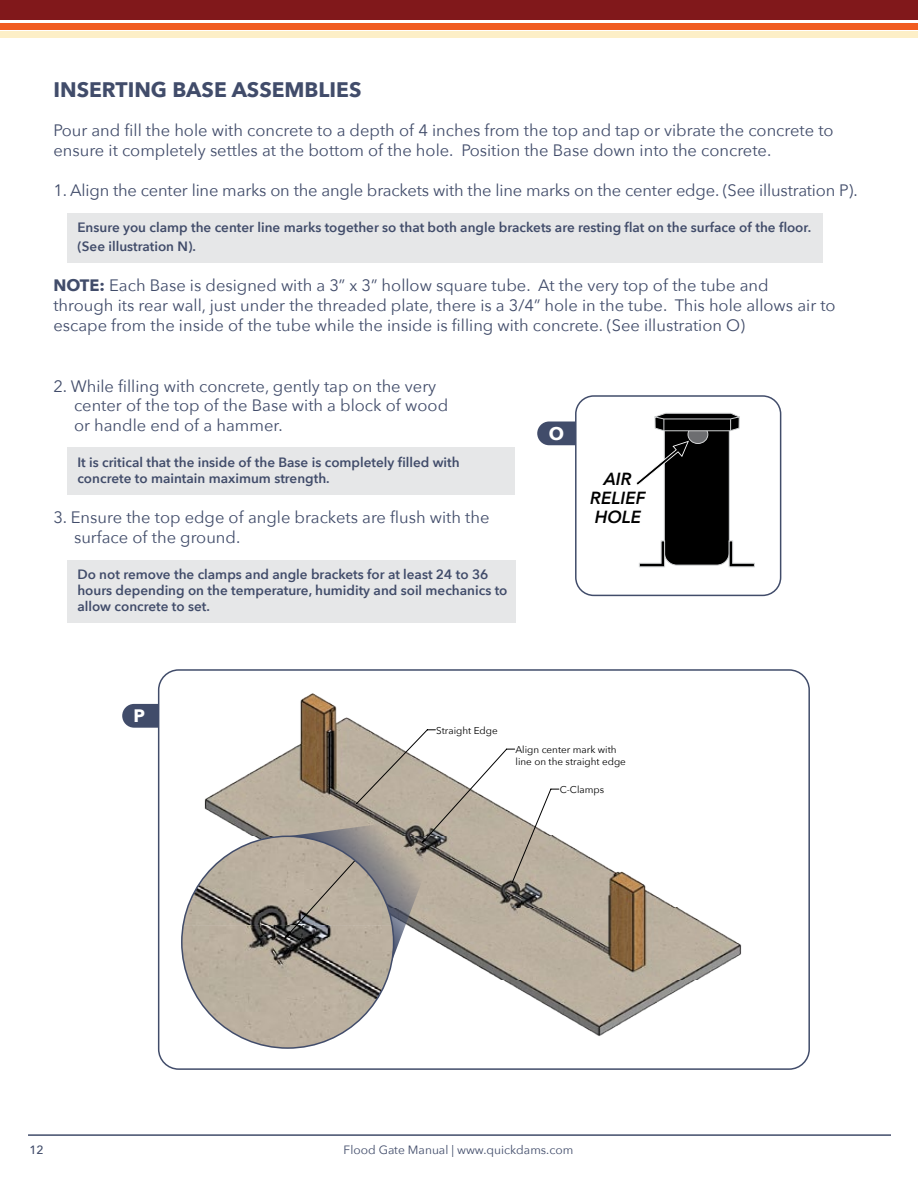
<style>
.page{position:relative;width:918px;height:1188px;background:#fff}
.page>*{position:absolute;margin:0;border:0;box-sizing:border-box;transform-origin:0 0}
.t1{font:700 21px "Avenir Next";color:#414c6a}
.t2{font:19.8px "Century Gothic";color:#000}
.t3{font:18.9px "Avenir Next";color:#000}
.t4{font:700 18px "Avenir Next";color:#fff}
.t5{font:italic 600 17.55px/19.2px "Avenir Next";color:#000;text-align:center}
.t6{font:16.5px/19.8px "Avenir Next";color:#414c6a}
.t7{font:600 13.5px/16.2px "Avenir Next";color:#414c6a}
.t8{font:12px "Avenir Next";color:#414c6a}
.t9{font:500 12px "Avenir Next";color:#414c6a}
.t10{font:10.35px "Century Gothic";color:#000}
.t11{font:9.9px/11.1px "Avenir Next";color:#000}
.s1{font-weight:700}
</style>
<div class="page">
<div style="left:0;top:0;width:918px;height:20px;background:#81181b"></div>
<div style="left:0;top:23px;width:918px;height:6px;background:#f15d22"></div>
<div style="left:0;top:32px;width:918px;height:6px;background:#fdefc7"></div>
<hr style="left:28px;top:1134px;width:863px;height:2px;background:#414c6a">
<div style="left:67px;top:213px;width:756px;height:49px;background:#e6e7e8"></div>
<div style="left:67px;top:447px;width:448px;height:48px;background:#e6e7e8"></div>
<div style="left:67px;top:561px;width:449px;height:62px;background:#e6e7e8"></div>
<div style="left:537px;top:422px;width:68px;height:23px;background:#414c6a;border-radius:12px"></div>
<div style="left:122px;top:704px;width:68px;height:24px;background:#414c6a;border-radius:12px"></div>
<div style="left:576px;top:396px;width:205px;height:199px;background:#fff;border-radius:18px"></div>
<div style="left:664px;top:419px;width:65px;height:146px;background:#000;border-radius:13px"></div>
<div style="left:664px;top:419px;width:66px;height:146px;border:1px solid #d1d3d4;border-radius:13px"></div>
<svg style="left:688px;top:425px;width:20px;height:19px"></svg>
<div style="left:688px;top:425px;width:20px;height:19px;border:1px solid #d1d3d4;border-radius:50%"></div>
<svg style="left:654px;top:413px;width:86px;height:18px"></svg>
<svg style="left:639px;top:541px;width:26px;height:26px"></svg>
<svg style="left:729px;top:541px;width:26px;height:26px"></svg>
<svg style="left:636px;top:441px;width:53px;height:45px"></svg>
<div style="left:575px;top:395px;width:206px;height:201px;border:2px solid #414c6a;border-radius:18px"></div>
<svg style="left:161px;top:672px;width:646px;height:395px"></svg>
<div style="left:158px;top:669px;width:652px;height:401px;border:2px solid #414c6a;border-radius:20px"></div>
<img style="left:183px;top:1022px;width:211px;height:26px">
<hr style="left:182px;top:836px;width:1px;height:212px;background:#c1c0c0">
<hr style="left:917px;top:836px;width:1px;height:212px;background:#c1c0c0">
<hr style="left:182px;top:1187px;width:212px;height:1px;background:#c1c0c0">
<svg style="left:182px;top:729px;width:377px;height:293px"></svg>
<p class="t1" style="left:53px;top:71px;width:310px">INSERTING BASE ASSEMBLIES</p>
<p class="t6" style="left:53px;top:120px;width:782px">Pour and fill the hole with concrete to a depth of 4 inches from the top and tap or vibrate the concrete to ensure it completely settles at the bottom of the hole. Position the Base down into the concrete.</p>
<p class="t6" style="left:53px;top:179px;width:806px">1. Align the center line marks on the angle brackets with the line marks on the center edge. (See illustration P).</p>
<p class="t7" style="left:77px;top:217px;width:735px;line-height:19.8px">Ensure you clamp the center line marks together so that both angle brackets are resting flat on the surface of the floor. (See illustration N).</p>
<p class="t6" style="left:53px;top:275px;width:784px"><span class="s1">NOTE:</span> Each Base is designed with a 3” x 3” hollow square tube. At the very top of the tube and<br>through its rear wall, just under the threaded plate, there is a 3/4” hole in the tube. This hole allows air to escape from the inside of the tube while the inside is filling with concrete. (See illustration O)</p>
<p class="t6" style="left:74px;top:375px;width:376px;text-indent:-21px">2. While filling with concrete, gently tap on the very center of the top of the Base with a block of wood or handle end of a hammer.</p>
<p class="t7" style="left:77px;top:454px;width:384px">It is critical that the inside of the Base is completely filled with concrete to maintain maximum strength.</p>
<p class="t6" style="left:74px;top:507px;width:417px;text-indent:-21px">3. Ensure the top edge of angle brackets are flush with the surface of the ground.</p>
<p class="t7" style="left:77px;top:566px;width:432px">Do not remove the clamps and angle brackets for at least 24 to 36 hours depending on the temperature, humidity and soil mechanics to allow concrete to set.</p>
<p class="t2" style="left:227px;top:496px;width:13px">3</p>
<p class="t4" style="left:134px;top:700px;width:13px">P</p>
<p class="t11" style="left:436px;top:724px;width:63px">Straight Edge</p>
<p class="t4" style="left:549px;top:418px;width:17px">O</p>
<p class="t5" style="left:590px;top:469px;width:57px">AIR<br>RELIEF<br>HOLE</p>
<p class="t11" style="left:515px;top:744px;width:112px">Align center mark with line on the straight edge</p>
<p class="t3" style="left:464px;top:744px;width:196px">Align center mark with</p>
<p class="t11" style="left:560px;top:784px;width:46px">C-Clamps</p>
<p class="t9" style="left:30px;top:1139px;width:16px">12</p>
<p class="t8" style="left:344px;top:1140px;width:231px">Flood Gate Manual | www.quickdams.com</p>
<p class="t10" style="left:392px;top:1145px;width:7px">3</p>
<p class="t10" style="left:570px;top:1145px;width:7px">2</p>
</div>
